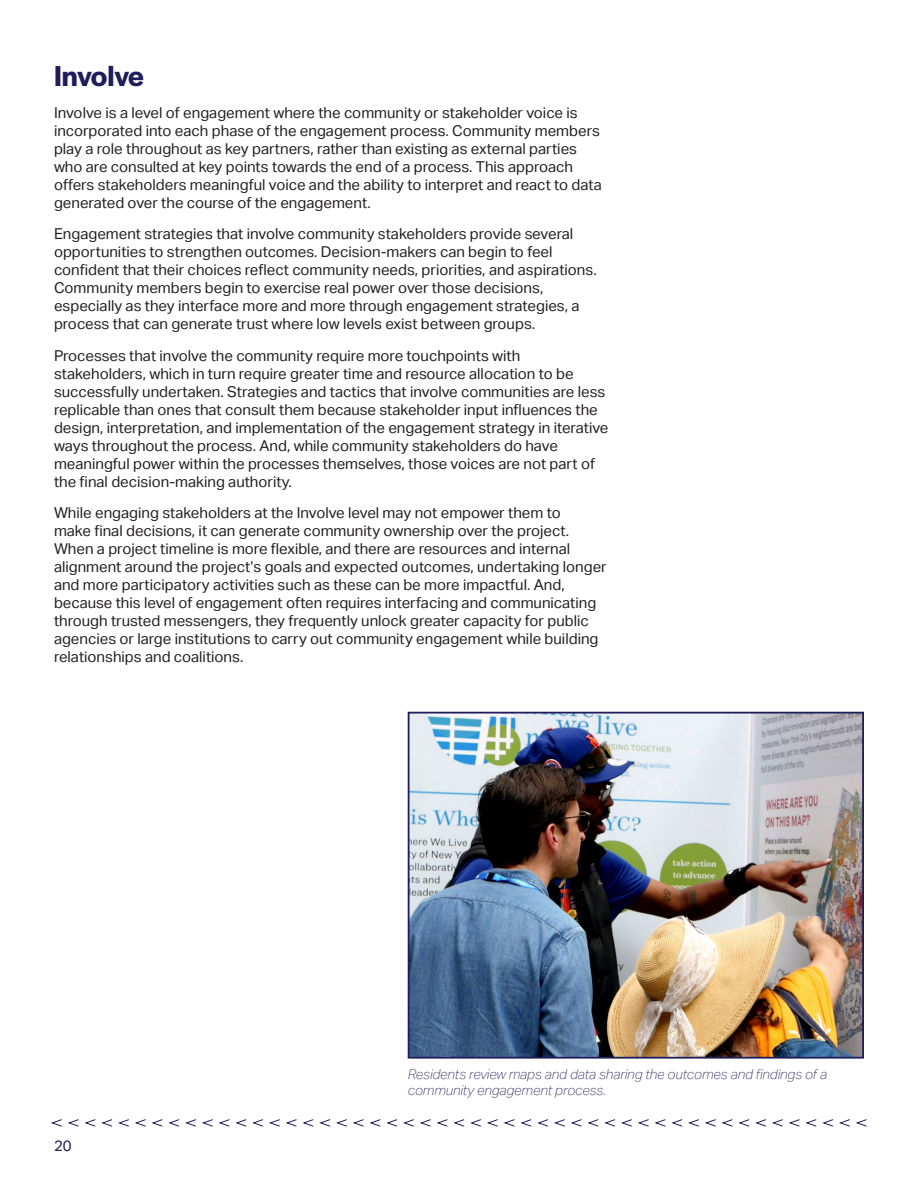
<style>
.page{position:relative;width:918px;height:1188px;background:#fff}
.page>*{position:absolute;margin:0;border:0;box-sizing:border-box;transform-origin:0 0}
.t1{font:600 30px "Halyard Display";letter-spacing:-.015em;color:#1f1d5a}
.Body{font:15px/18px "Aktiv Grotesk";color:#231f20}
.t2{font:15px "Aktiv Grotesk";color:#1f1d5a}
.Captions_1{font:italic 100 13.5px/16.2px "Aktiv Grotesk";color:#1f1d5a}
</style>
<div class="page">
<svg style="left:51px;top:1119px;width:816px;height:8px"></svg>
<img style="left:411px;top:715px;width:450px;height:341px">
<div style="left:408px;top:712px;width:456px;height:347px;border:2px solid #1f1d5a"></div>
<p class="t1" style="left:54px;top:55px;width:91px">Involve</p>
<p class="Body" style="left:54px;top:104px;width:549px">Involve is a level of engagement where the community or stakeholder voice is incorporated into each phase of the engagement process. Community members play a role throughout as key partners, rather than existing as external parties who are consulted at key points towards the end of a process. This approach offers stakeholders meaningful voice and the ability to interpret and react to data generated over the course of the engagement.</p>
<p class="Body" style="left:54px;top:225px;width:544px">Engagement strategies that involve community stakeholders provide several opportunities to strengthen outcomes. Decision-makers can begin to feel confident that their choices reflect community needs, priorities, and aspirations.<br>Community members begin to exercise real power over those decisions, especially as they interface more and more through engagement strategies, a process that can generate trust where low levels exist between groups.</p>
<p class="Body" style="left:54px;top:347px;width:556px">Processes that involve the community require more touchpoints with stakeholders, which in turn require greater time and resource allocation to be successfully undertaken. Strategies and tactics that involve communities are less replicable than ones that consult them because stakeholder input influences the design, interpretation, and implementation of the engagement strategy in iterative ways throughout the process. And, while community stakeholders do have meaningful power within the processes themselves, those voices are not part of the final decision-making authority.</p>
<p class="Body" style="left:54px;top:504px;width:554px">While engaging stakeholders at the Involve level may not empower them to<br>make final decisions, it can generate community ownership over the project.<br>When a project timeline is more flexible, and there are resources and internal alignment around the project’s goals and expected outcomes, undertaking longer and more participatory activities such as these can be more impactful. And, because this level of engagement often requires interfacing and communicating through trusted messengers, they frequently unlock greater capacity for public agencies or large institutions to carry out community engagement while building relationships and coalitions.</p>
<p class="t2" style="left:54px;top:1138px;width:19px">20</p>
<p class="Captions_1" style="left:408px;top:1066px;width:421px">Residents review maps and data sharing the outcomes and findings of a community engagement process.</p>
</div>
